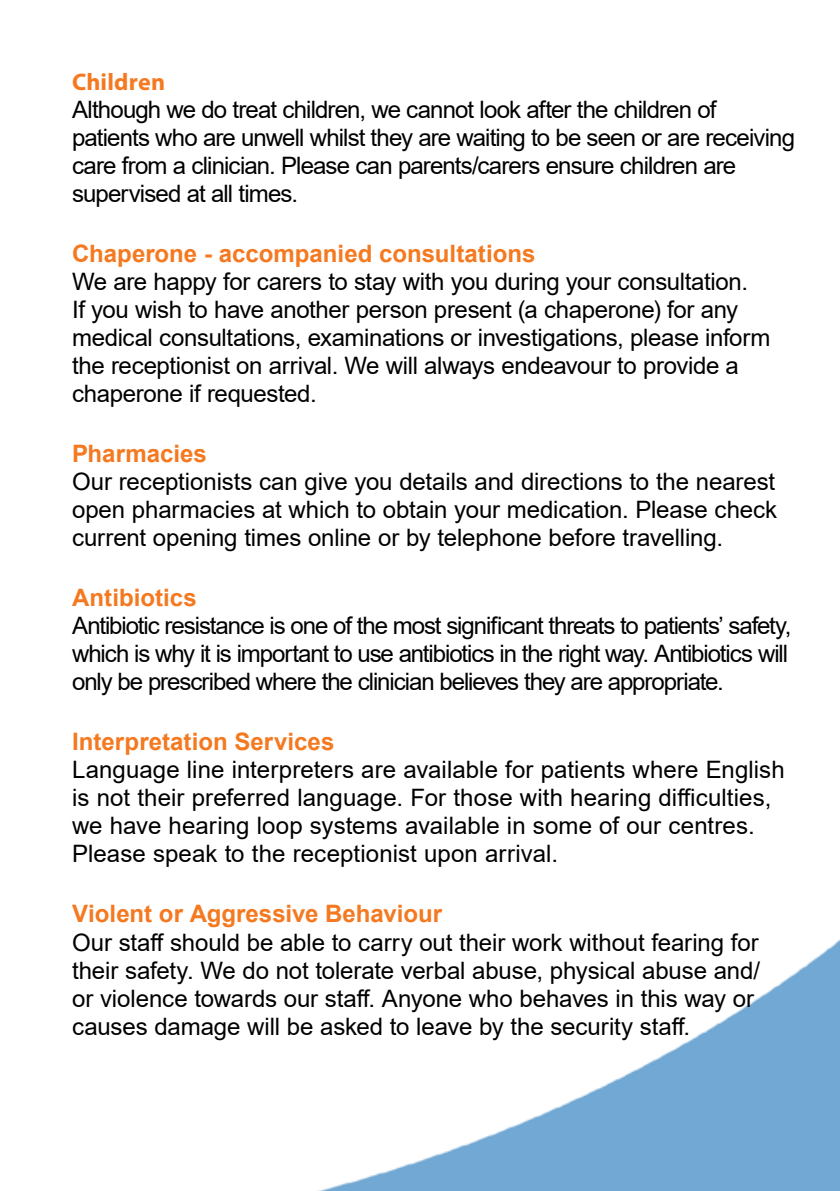
<style>
.page{position:relative;width:840px;height:1191px;background:#fff}
.page>*{position:absolute;margin:0;border:0;box-sizing:border-box;transform-origin:0 0}
.t1{font:24px/28px "Arial";letter-spacing:-.015em;color:#000}
.t2{font:24px/28px "Arial";letter-spacing:.005em;color:#000}
.t3{font:24px/28px "Arial";letter-spacing:-.035em;color:#000}
.t4{font:24px/28px "Arial";letter-spacing:-.045em;color:#000}
.t5{font:700 24px "Arial";color:#f47920}
.t6{font:700 24px "Myriad Pro";letter-spacing:.01em;color:#f47920}
</style>
<div class="page">
<img style="left:316px;top:940px;width:523px;height:251px">
<p class="t6" style="left:72px;top:66px;width:94px">Children</p>
<p class="t3" style="left:72px;top:95px;width:724px">Although we do treat children, we cannot look after the children of patients who are unwell whilst they are waiting to be seen or are receiving care from a clinician. Please can parents/carers ensure children are supervised at all times.</p>
<p class="t5" style="left:72px;top:237px;width:464px">Chaperone - accompanied consultations</p>
<p class="t1" style="left:72px;top:267px;width:699px">We are happy for carers to stay with you during your consultation.<br>If you wish to have another person present (a chaperone) for any medical consultations, examinations or investigations, please inform the receptionist on arrival. We will always endeavour to provide a chaperone if requested.</p>
<p class="t5" style="left:72px;top:437px;width:136px">Pharmacies</p>
<p class="t1" style="left:72px;top:468px;width:706px;text-align:justify">Our receptionists can give you details and directions to the nearest open pharmacies at which to obtain your medication. Please check current opening times online or by telephone before travelling.</p>
<p class="t5" style="left:72px;top:581px;width:126px">Antibiotics</p>
<p class="t4" style="left:72px;top:612px;width:720px">Antibiotic resistance is one of the most significant threats to patients’ safety, which is why it is important to use antibiotics in the right way. Antibiotics will only be prescribed where the clinician believes they are appropriate.</p>
<p class="t5" style="left:72px;top:725px;width:264px">Interpretation Services</p>
<p class="t2" style="left:72px;top:756px;width:713px">Language line interpreters are available for patients where English is not their preferred language. For those with hearing difficulties, we have hearing loop systems available in some of our centres.<br>Please speak to the receptionist upon arrival.</p>
<p class="t5" style="left:72px;top:897px;width:371px">Violent or Aggressive Behaviour</p>
<p class="t1" style="left:72px;top:928px;width:689px">Our staff should be able to carry out their work without fearing for their safety. We do not tolerate verbal abuse, physical abuse and/ or violence towards our staff. Anyone who behaves in this way or causes damage will be asked to leave by the security staff.</p>
</div>
